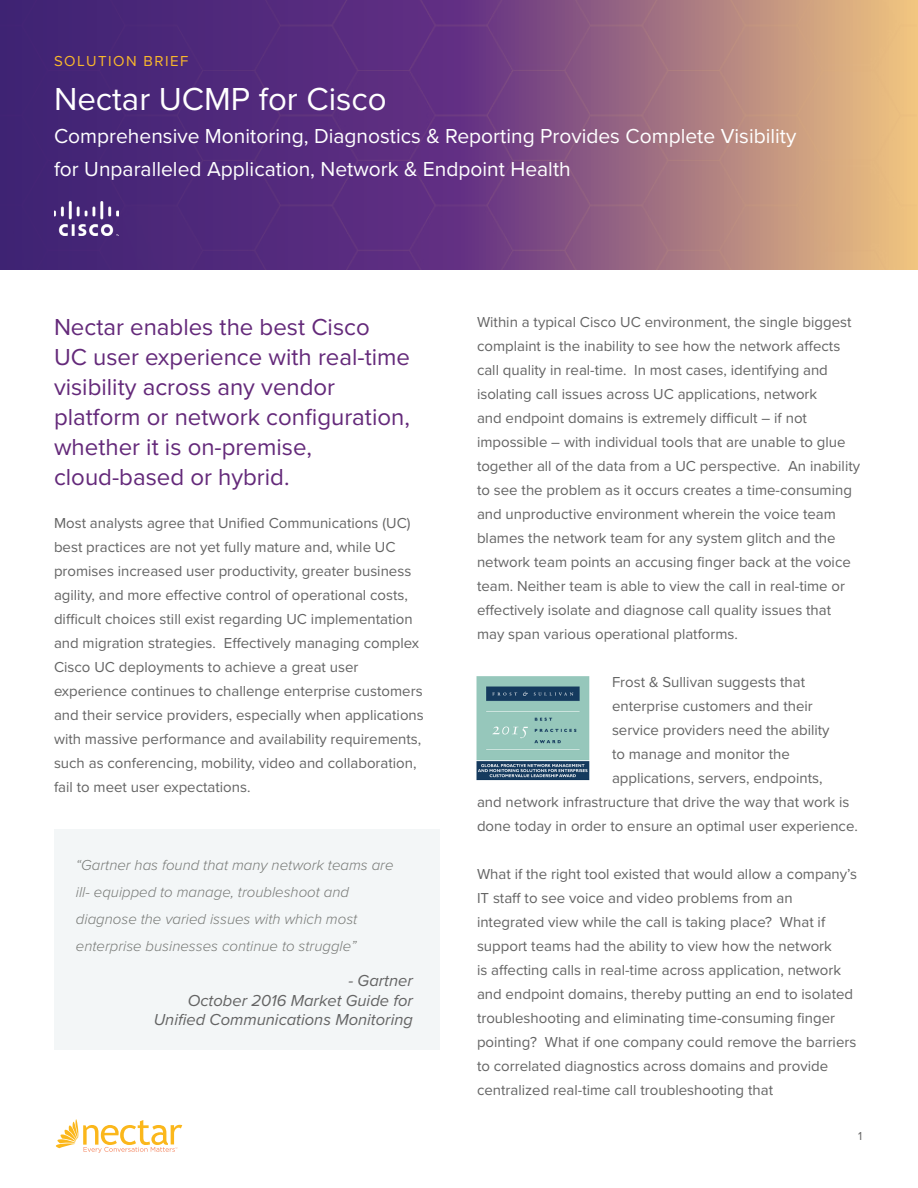
<style>
.page{position:relative;width:918px;height:1188px;background:#fff}
.page>*{position:absolute;margin:0;border:0;box-sizing:border-box;transform-origin:0 0}
.Document_Header{font:33px "Proxima Nova";color:#fff}
.t1{font:24px/30px "Proxima Nova";color:#64297a}
.Document_Header-2{font:21px/33px "Proxima Nova";color:#fff}
.t2{font:italic 16.5px/19.5px "Proxima Nova";color:#646464;text-align:right}
.Body_Copy{font:15px/24px "Proxima Nova";color:#646464}
.t3{font:italic 300 15px/27px "Proxima Nova";color:#777976}
.Document_Type{font:15px "Proxima Nova";letter-spacing:.1em;color:#fab82b}
.t4{font:12px "Proxima Nova";color:#646464}
</style>
<div class="page">
<svg style="left:55px;top:1119px;width:127px;height:34px"></svg>
<img style="left:0;top:0;width:916px;height:270px">
<img style="left:476px;top:676px;width:114px;height:105px">
<div style="left:54px;top:830px;width:386px;height:220px;background:#f3f6f7"></div>
<img style="left:54px;top:202px;width:65px;height:34px">
<p class="Document_Type" style="left:54px;top:52px;width:136px">SOLUTION BRIEF</p>
<p class="Document_Header" style="left:54px;top:80px;width:334px">Nectar UCMP for Cisco</p>
<p class="Document_Header-2" style="left:54px;top:120px;width:744px">Comprehensive Monitoring, Diagnostics &amp; Reporting Provides Complete Visibility for Unparalleled Application, Network &amp; Endpoint Health</p>
<p class="t1" style="left:54px;top:312px;width:358px">Nectar enables the best Cisco<br>UC user experience with real-time visibility across any vendor platform or network configuration, whether it is on-premise, cloud-based or hybrid.</p>
<p class="Body_Copy" style="left:54px;top:512px;width:367px">Most analysts agree that Unified Communications (UC) best practices are not yet fully mature and, while UC promises increased user productivity, greater business agility, and more effective control of operational costs, difficult choices still exist regarding UC implementation and migration strategies. Effectively managing complex Cisco UC deployments to achieve a great user</p>
<p class="Body_Copy" style="left:54px;top:680px;width:371px">experience continues to challenge enterprise customers and their service providers, especially when applications with massive performance and availability requirements, such as conferencing, mobility, video and collaboration, fail to meet user expectations.</p>
<p class="t3" style="left:76px;top:851px;width:319px">“Gartner has found that many network teams are ill- equipped to manage, troubleshoot and diagnose the varied issues with which most enterprise businesses continue to struggle”</p>
<p class="t2" style="left:348px;top:970px;width:66px">- Gartner</p>
<p class="t2" style="left:154px;top:990px;width:261px">October 2016 Market Guide for<br>Unified Communications Monitoring</p>
<p class="Body_Copy" style="left:477px;top:311px;width:385px">Within a typical Cisco UC environment, the single biggest complaint is the inability to see how the network affects call quality in real-time. In most cases, identifying and isolating call issues across UC applications, network<br>and endpoint domains is extremely difficult – if not impossible – with individual tools that are unable to glue together all of the data from a UC perspective. An inability to see the problem as it occurs creates a time-consuming and unproductive environment wherein the voice team blames the network team for any system glitch and the network team points an accusing finger back at the voice team. Neither team is able to view the call in real-time or effectively isolate and diagnose call quality issues that may span various operational platforms.</p>
<p class="Body_Copy" style="left:612px;top:671px;width:202px">Frost &amp; Sullivan suggests that enterprise customers and their</p>
<p class="Body_Copy" style="left:612px;top:719px;width:219px">service providers need the ability to manage and monitor the applications, servers, endpoints,</p>
<p class="Body_Copy" style="left:477px;top:791px;width:382px">and network infrastructure that drive the way that work is done today in order to ensure an optimal user experience.</p>
<p class="Body_Copy" style="left:477px;top:863px;width:382px">What if the right tool existed that would allow a company’s IT staff to see voice and video problems from an integrated view while the call is taking place? What if support teams had the ability to view how the network<br>is affecting calls in real-time across application, network and endpoint domains, thereby putting an end to isolated troubleshooting and eliminating time-consuming finger pointing? What if one company could remove the barriers to correlated diagnostics across domains and provide centralized real-time call troubleshooting that</p>
<p class="t4" style="left:858px;top:1129px;width:6px">1</p>
</div>
